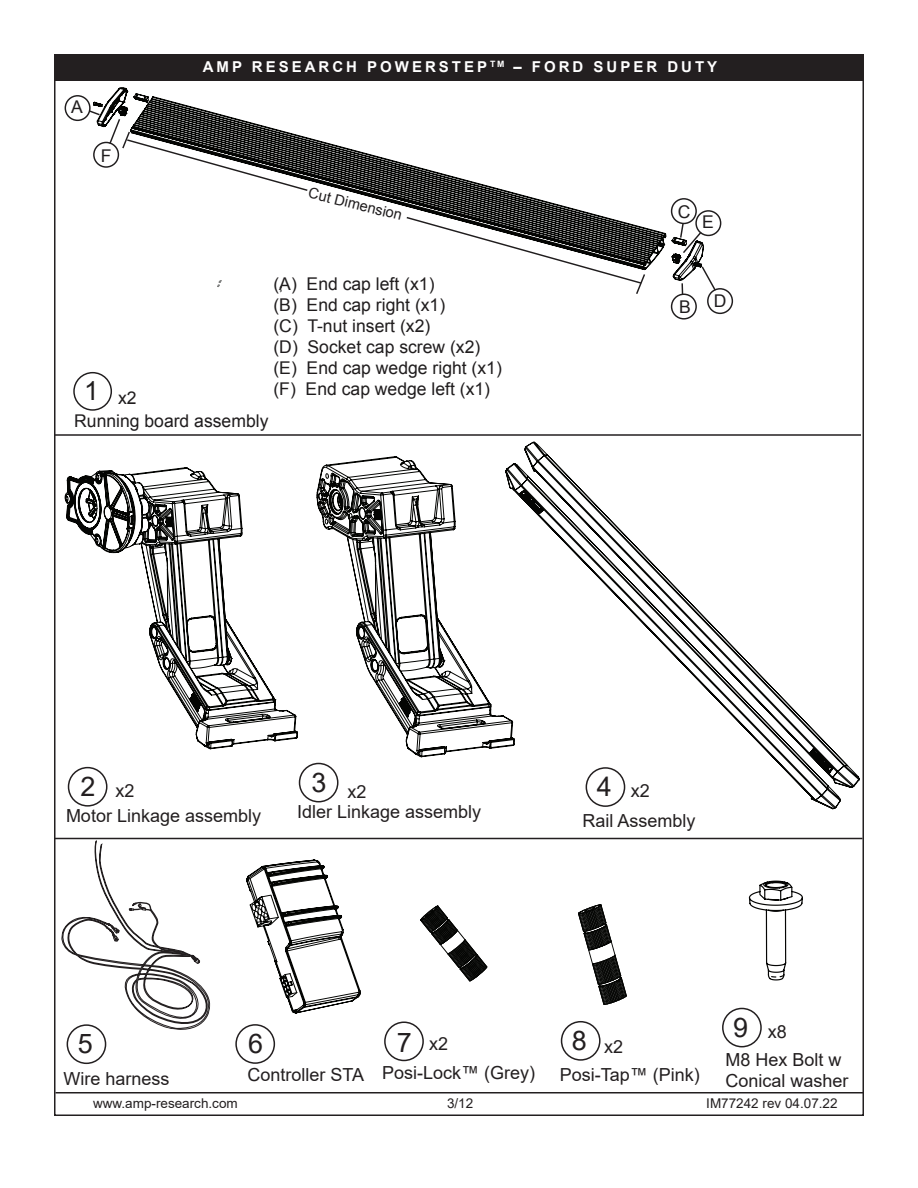
<style>
.page{position:relative;width:918px;height:1188px;background:#fff}
.page>*{position:absolute;margin:0;border:0;box-sizing:border-box;transform-origin:0 0}
.t1{font:27px "Arial";color:#231f20}
.t2{font:18px/28.2px "Arial";color:#231f20}
.t3{font:17.55px/21.1px "Arial";color:#201d1e}
.t4{font:700 15px "Arial";letter-spacing:.2em;color:#fff}
.t5{font:14.7px "Arial";color:#201d1e}
.t6{font:13.5px "Arial";color:#231f20}
.s1{font-size:27px}
</style>
<div class="page">
<div style="left:54px;top:55px;width:809px;height:26px;background:#231f20"></div>
<svg style="left:217px;top:281px;width:5px;height:6px"></svg>
<div style="left:73px;top:372px;width:39px;height:39px;border:1px solid #201d1e;border-radius:50%"></div>
<svg style="left:279px;top:285px;width:3px;height:8px"></svg>
<svg style="left:93px;top:87px;width:611px;height:194px"></svg>
<div style="left:671px;top:198px;width:26px;height:26px;border:1px solid #201d1e;border-radius:50%"></div>
<div style="left:695px;top:210px;width:26px;height:26px;border:1px solid #201d1e;border-radius:50%"></div>
<svg style="left:679px;top:222px;width:24px;height:33px"></svg>
<div style="left:707px;top:288px;width:26px;height:26px;border:1px solid #201d1e;border-radius:50%"></div>
<svg style="left:700px;top:265px;width:17px;height:27px"></svg>
<div style="left:671px;top:294px;width:26px;height:26px;border:1px solid #201d1e;border-radius:50%"></div>
<svg style="left:681px;top:283px;width:2px;height:12px"></svg>
<div style="left:65px;top:95px;width:26px;height:26px;border:1px solid #201d1e;border-radius:50%"></div>
<svg style="left:87px;top:109px;width:14px;height:8px"></svg>
<div style="left:93px;top:142px;width:26px;height:26px;border:1px solid #201d1e;border-radius:50%"></div>
<svg style="left:108px;top:117px;width:201px;height:75px"></svg>
<svg style="left:405px;top:216px;width:241px;height:78px"></svg>
<div style="left:68px;top:767px;width:40px;height:40px;border:2px solid #231f20;border-radius:50%"></div>
<div style="left:67px;top:1024px;width:39px;height:40px;border:2px solid #231f20;border-radius:50%"></div>
<svg style="left:55px;top:837px;width:169px;height:197px"></svg>
<div style="left:299px;top:763px;width:40px;height:39px;border:2px solid #231f20;border-radius:50%"></div>
<svg style="left:64px;top:467px;width:234px;height:283px"></svg>
<svg style="left:317px;top:456px;width:188px;height:301px"></svg>
<div style="left:235px;top:1024px;width:40px;height:40px;border:2px solid #231f20;border-radius:50%"></div>
<svg style="left:420px;top:906px;width:68px;height:76px"></svg>
<div style="left:384px;top:1021px;width:40px;height:40px;border:2px solid #231f20;border-radius:50%"></div>
<svg style="left:749px;top:881px;width:54px;height:100px"></svg>
<div style="left:722px;top:1008px;width:40px;height:39px;border:2px solid #231f20;border-radius:50%"></div>
<svg style="left:505px;top:441px;width:336px;height:368px"></svg>
<div style="left:586px;top:767px;width:39px;height:40px;border:2px solid #231f20;border-radius:50%"></div>
<svg style="left:246px;top:860px;width:115px;height:154px"></svg>
<div style="left:561px;top:1021px;width:40px;height:40px;border:2px solid #231f20;border-radius:50%"></div>
<svg style="left:578px;top:905px;width:49px;height:100px"></svg>
<hr style="left:54px;top:434px;width:807px;height:2px;background:#231f20">
<hr style="left:54px;top:838px;width:808px;height:1px;background:#231f20">
<hr style="left:56px;top:1092px;width:808px;height:2px;background:#231f20">
<p class="t3" style="left:71px;top:96px;width:13px">A</p>
<p class="t3" style="left:101px;top:145px;width:12px">F</p>
<p class="t4" style="left:203px;top:56px;width:516px">AMP RESEARCH POWERSTEP <sup>TM</sup> – FORD SUPER DUTY</p>
<p class="t5" style="left:311px;top:183px;width:97px;rotate:14deg">Cut Dimension</p>
<p class="t3" style="left:678px;top:201px;width:14px">C</p>
<p class="t3" style="left:702px;top:212px;width:13px">E</p>
<p class="t3" style="left:273px;top:273px;width:230px">(A) End cap left (x1)<br>(B) End cap right (x1)<br>(C) T-nut insert (x2)<br>(D) Socket cap screw (x2) (E) End cap wedge right (x1) (F) End cap wedge left (x1)</p>
<p class="t3" style="left:74px;top:387px;width:196px;line-height:22.8px;text-indent:10px"><sup>1</sup> x2<br>Running board assembly</p>
<p class="t3" style="left:679px;top:296px;width:13px">B</p>
<p class="t3" style="left:714px;top:291px;width:14px">D</p>
<h1 class="t1" style="left:312px;top:764px;width:17px">3</h1>
<p class="t2" style="left:297px;top:798px;width:186px">Idler Linkage assembly</p>
<h1 class="t1" style="left:81px;top:768px;width:17px">2</h1>
<p class="t2" style="left:66px;top:802px;width:197px">Motor Linkage assembly</p>
<p class="t2" style="left:115px;top:777px;width:21px">x2</p>
<p class="t2" style="left:348px;top:777px;width:21px">x2</p>
<h1 class="t1" style="left:597px;top:768px;width:17px">4</h1>
<p class="t2" style="left:582px;top:807px;width:115px">Rail Assembly</p>
<p class="t2" style="left:631px;top:776px;width:21px">x2</p>
<h1 class="t1" style="left:78px;top:1025px;width:17px">5</h1>
<p class="t2" style="left:63px;top:1064px;width:108px">Wire harness</p>
<h1 class="t1" style="left:248px;top:1025px;width:17px">6</h1>
<p class="t2" style="left:247px;top:1060px;width:118px">Controller STA</p>
<h1 class="t1" style="left:397px;top:1024px;width:17px">7</h1>
<p class="t2" style="left:382px;top:1058px;width:155px">Posi-Lock™ (Grey)</p>
<p class="t2" style="left:429px;top:1029px;width:21px">x2</p>
<h1 class="t1" style="left:572px;top:1022px;width:17px">8</h1>
<p class="t2" style="left:560px;top:1060px;width:142px">Posi-Tap™ (Pink)</p>
<p class="t2" style="left:604px;top:1033px;width:21px">x2</p>
<p class="t2" style="left:725px;top:1017px;width:118px;text-indent:8px"><span class="s1">9</span> x8<br>M8 Hex Bolt w</p>
<p class="t2" style="left:725px;top:1067px;width:125px">Conical washer</p>
<p class="t6" style="left:93px;top:1094px;width:146px">www.amp-research.com</p>
<p class="t6" style="left:447px;top:1094px;width:28px">3/12</p>
<p class="t6" style="left:706px;top:1094px;width:133px">IM77242 rev 04.07.22</p>
</div>
